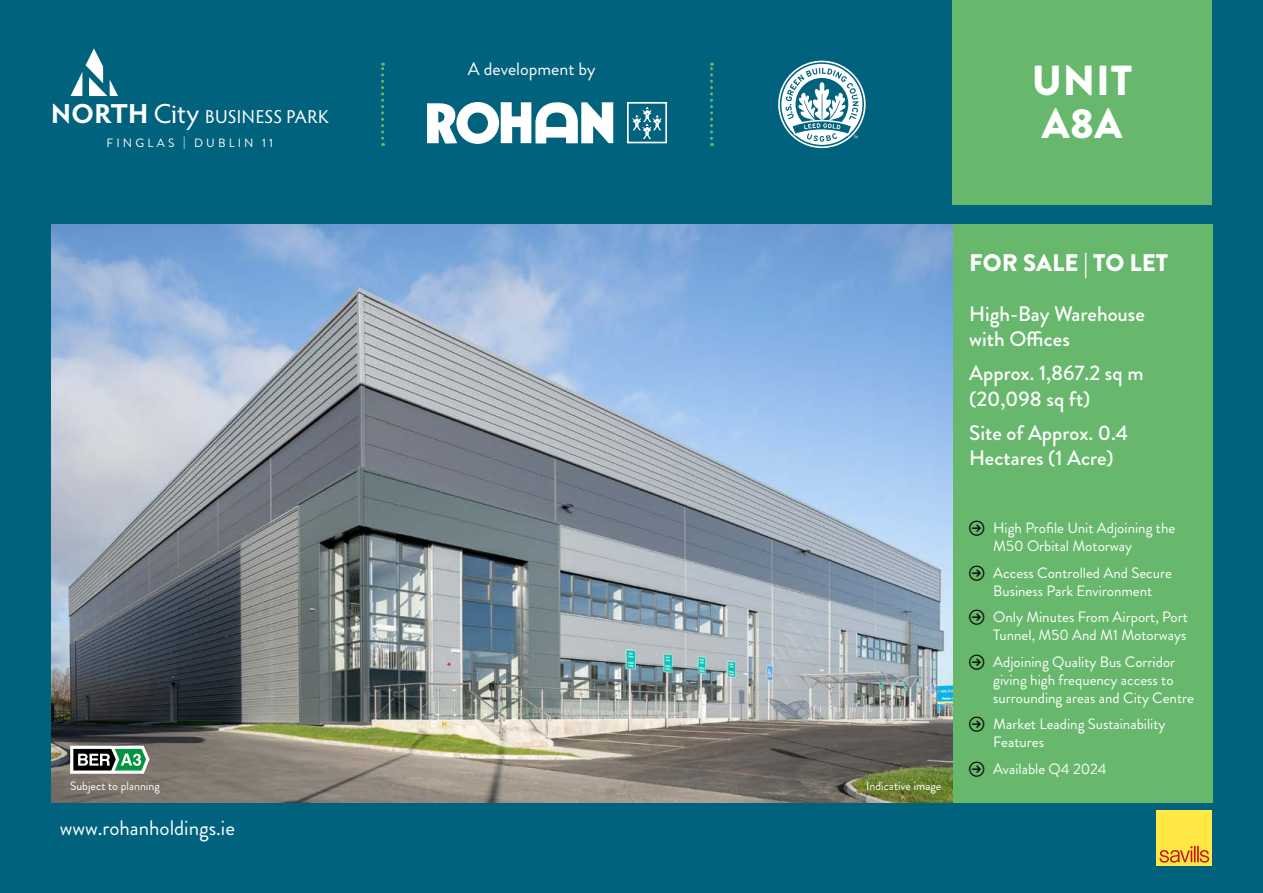
<style>
.page{position:relative;width:1263px;height:893px;background:#00627d}
.page>*{position:absolute;margin:0;border:0;box-sizing:border-box;transform-origin:0 0}
.t1{font:900 42px/43.5px "Brandon Grotesque";letter-spacing:.02em;color:#fff}
.t2{font:900 24px "Brandon Grotesque";color:#fff}
.t3{font:500 21px/25.5px "Brandon Grotesque";color:#fff}
.t4{font:21px "Brandon Grotesque";color:#fff}
.t5{font:18.75px "Hypatia Sans Pro";letter-spacing:.015em;color:#fff}
.t6{font:18px "Brandon Grotesque";color:#fff}
.t7{font:15px/18px "Brandon Grotesque";color:#fff}
.t8{font:12.15px "Brandon Grotesque";letter-spacing:.26em;color:#fff}
.t9{font:12px "Brandon Grotesque";color:#fff}
.s1{font-weight:700;font-size:27.6px}
.s2{font-size:27.6px}
.s3{font-family:"Arrowstfb";color:#000}
</style>
<div class="page">
<div style="left:778px;top:224px;width:435px;height:578px;background:#67b86d"></div>
<img style="left:51px;top:224px;width:901px;height:578px">
<div style="left:952px;top:0;width:260px;height:204px;background:#67b86d"></div>
<div style="left:1157px;top:810px;width:55px;height:56px;background:#ffe843"></div>
<svg style="left:1159px;top:846px;width:50px;height:17px"></svg>
<svg style="left:427px;top:102px;width:186px;height:42px"></svg>
<svg style="left:627px;top:102px;width:40px;height:41px"></svg>
<svg style="left:381px;top:63px;width:3px;height:83px"></svg>
<svg style="left:710px;top:63px;width:3px;height:83px"></svg>
<svg style="left:70px;top:48px;width:48px;height:48px"></svg>
<svg style="left:70px;top:746px;width:80px;height:28px;background:#7a9886"></svg>
<svg style="left:778px;top:61px;width:88px;height:87px"></svg>
<p class="t5" style="left:51px;top:104px;width:279px"><span class="s1">NORTH</span> <span class="s2">City</span> BUSINESS PARK</p>
<p class="t8" style="left:106px;top:134px;width:168px">FINGLAS | DUBLIN 11</p>
<p class="t6" style="left:468px;top:57px;width:129px">A development by</p>
<p class="t9" style="left:70px;top:778px;width:91px">Subject to planning</p>
<h3 class="t4" style="left:60px;top:813px;width:177px">www.rohanholdings.ie</h3>
<h1 class="t1" style="left:1032px;top:59px;width:102px">UNIT<br>A8A</h1>
<p class="t9" style="left:866px;top:778px;width:77px">Indicative image</p>
<h2 class="t2" style="left:969px;top:246px;width:200px">FOR SALE | TO LET</h2>
<h3 class="t3" style="left:969px;top:301px;width:177px">High-Bay Warehouse with Offices</h3>
<h3 class="t3" style="left:969px;top:361px;width:176px">Approx. 1,867.2 sq m (20,098 sq ft)</h3>
<h3 class="t3" style="left:969px;top:420px;width:161px">Site of Approx. 0.4<br>Hectares (1 Acre)</h3>
<p class="t7" style="left:993px;top:519px;width:184px;text-indent:-24px"><span class="s3">N</span> High Profile Unit Adjoining the<br>M50 Orbital Motorway</p>
<p class="t7" style="left:969px;top:564px;width:204px;text-align:center"><span class="s3">N</span> Access Controlled And Secure<br>Business Park Environment</p>
<p class="t7" style="left:969px;top:608px;width:220px;text-align:right"><span class="s3">N</span> Only Minutes From Airport, Port<br>Tunnel, M50 And M1 Motorways</p>
<p class="t7" style="left:993px;top:653px;width:202px;text-indent:-24px"><span class="s3">N</span> Adjoining Quality Bus Corridor giving high frequency access to surrounding areas and City Centre</p>
<p class="t7" style="left:993px;top:715px;width:174px;text-indent:-24px"><span class="s3">N</span> Market Leading Sustainability<br>Features</p>
<p class="t7" style="left:969px;top:760px;width:139px"><span class="s3">N</span> Available Q4 2024</p>
</div>
